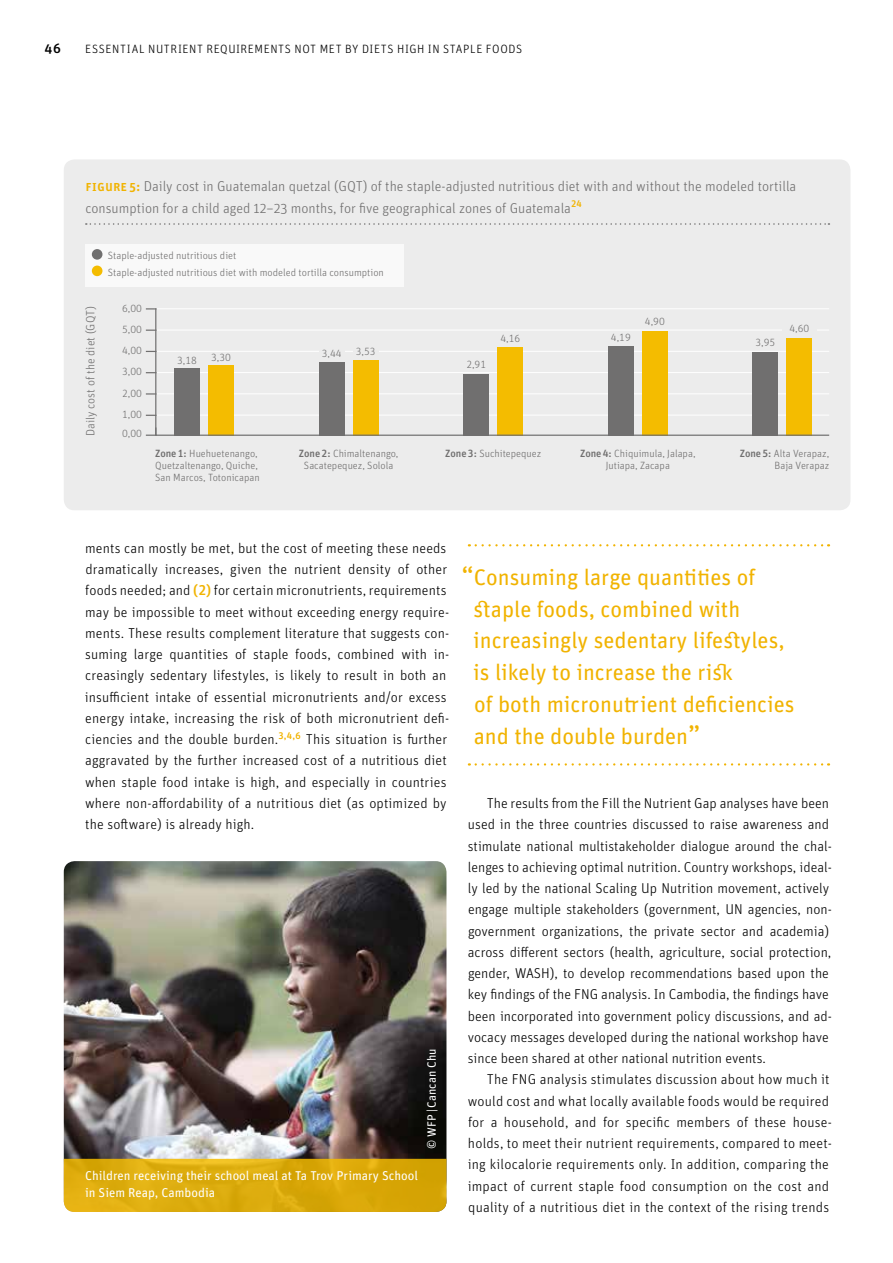
<style>
.page{position:relative;width:893px;height:1263px;background:#fff}
.page>*{position:absolute;margin:0;border:0;box-sizing:border-box;transform-origin:0 0}
.t1{font:22.5px/32px "Unit Pro";color:#f1b300}
.t2{font:300 14.25px/21.3px "Unit Pro";letter-spacing:.01em;color:#000}
.t3{font:300 14.25px/21.3px "Unit Pro";color:#706f6f}
.t4{font:500 13.5px "Unit Pro";color:#000}
.t5{font:12.75px/16.5px "Unit Pro";color:#fff}
.t6{font:300 12px "Unit Pro";letter-spacing:.05em;color:#000}
.t7{font:300 12px "Unit Pro";color:#706f6f}
.t8{font:12px "Unit Pro";letter-spacing:.005em;color:#fff}
.t9{font:300 10.5px/12px "Unit Pro";color:#706f6f}
.s1{font-weight:500;color:#f1b300}
.s2{font-weight:500}
.s3{font-size:27px}
</style>
<div class="page">
<div style="left:64px;top:159px;width:786px;height:351px;background:#ececec;border-radius:11px"></div>
<hr style="left:154px;top:308px;width:675px;height:1px;background:#fff">
<hr style="left:154px;top:351px;width:675px;height:1px;background:#fff">
<hr style="left:154px;top:330px;width:675px;height:1px;background:#fff">
<hr style="left:154px;top:415px;width:675px;height:1px;background:#fff">
<hr style="left:154px;top:393px;width:675px;height:1px;background:#fff">
<hr style="left:154px;top:372px;width:675px;height:1px;background:#fff">
<div style="left:174px;top:368px;width:26px;height:68px;background:#706f6f"></div>
<hr style="left:155px;top:308px;width:1px;height:128px;background:#706f6f">
<svg style="left:146px;top:393px;width:10px;height:2px"></svg>
<svg style="left:146px;top:427px;width:10px;height:9px"></svg>
<div style="left:208px;top:366px;width:26px;height:70px;background:#f4bc00"></div>
<div style="left:353px;top:361px;width:25px;height:75px;background:#f4bc00"></div>
<div style="left:319px;top:363px;width:25px;height:73px;background:#706f6f"></div>
<div style="left:319px;top:347px;width:25px;height:10px;background:#ececec"></div>
<div style="left:353px;top:344px;width:25px;height:11px;background:#ececec"></div>
<div style="left:497px;top:347px;width:26px;height:89px;background:#f4bc00"></div>
<div style="left:463px;top:374px;width:26px;height:62px;background:#706f6f"></div>
<div style="left:642px;top:332px;width:26px;height:104px;background:#f4bc00"></div>
<div style="left:608px;top:347px;width:26px;height:89px;background:#706f6f"></div>
<div style="left:787px;top:338px;width:25px;height:98px;background:#f4bc00"></div>
<div style="left:753px;top:352px;width:25px;height:84px;background:#706f6f"></div>
<div style="left:782px;top:321px;width:34px;height:11px;background:#ececec"></div>
<div style="left:85px;top:244px;width:319px;height:43px;background:#fff"></div>
<div style="left:92px;top:249px;width:10px;height:11px;background:#706f6f;border-radius:50%"></div>
<div style="left:92px;top:266px;width:10px;height:10px;background:#f4bc00;border-radius:50%"></div>
<svg style="left:86px;top:223px;width:743px;height:2px"></svg>
<hr style="left:156px;top:435px;width:673px;height:1px;background:#706f6f">
<svg style="left:476px;top:544px;width:353px;height:2px"></svg>
<svg style="left:476px;top:763px;width:353px;height:2px"></svg>
<img style="left:64px;top:861px;width:382px;height:298px">
<svg style="left:64px;top:1159px;width:382px;height:53px;background:#dbab0c"></svg>
<p class="t4" style="left:45px;top:39px;width:18px">46</p>
<p class="t6" style="left:85px;top:41px;width:439px">ESSENTIAL NUTRIENT REQUIREMENTS NOT MET BY DIETS HIGH IN STAPLE FOODS</p>
<p class="t3" style="left:85px;top:175px;width:712px"><span class="s1">figure 5:</span> Daily cost in Guatemalan quetzal (GQT) of the staple-adjusted nutritious diet with and without the modeled tortilla consumption for a child aged 12–23 months, for five geographical zones of Guatemala<sup>24</sup></p>
<p class="t7" style="left:83px;top:436px;width:131px;rotate:-90deg">Daily cost of the diet (GQT)</p>
<p class="t9" style="left:108px;top:247px;width:278px;line-height:16.5px">Staple-adjusted nutritious diet<br>Staple-adjusted nutritious diet with modeled tortilla consumption</p>
<p class="t9" style="left:122px;top:302px;width:21px">6,00</p>
<p class="t9" style="left:122px;top:323px;width:21px">5,00</p>
<p class="t9" style="left:122px;top:344px;width:21px">4,00</p>
<p class="t9" style="left:122px;top:365px;width:21px">3,00</p>
<p class="t9" style="left:122px;top:387px;width:21px">2,00</p>
<p class="t9" style="left:122px;top:427px;width:21px">0,00</p>
<p class="t9" style="left:122px;top:408px;width:21px">1,00</p>
<p class="t9" style="left:177px;top:354px;width:21px">3,18</p>
<p class="t9" style="left:211px;top:352px;width:21px">3,30</p>
<p class="t9" style="left:322px;top:347px;width:21px">3,44</p>
<p class="t9" style="left:356px;top:345px;width:21px">3,53</p>
<p class="t9" style="left:466px;top:358px;width:21px">2,91</p>
<p class="t9" style="left:500px;top:332px;width:21px">4,16</p>
<p class="t9" style="left:611px;top:331px;width:21px">4,19</p>
<p class="t9" style="left:645px;top:315px;width:21px">4,90</p>
<p class="t9" style="left:755px;top:336px;width:21px">3,95</p>
<p class="t9" style="left:789px;top:322px;width:21px">4,60</p>
<p class="t9" style="left:155px;top:447px;width:106px"><span class="s2">Zone1:</span> Huehuetenango,<br>Quetzaltenango, Quiche,<br>San Marcos, Totonicapan</p>
<p class="t9" style="left:299px;top:447px;width:101px;text-align:center"><span class="s2">Zone2:</span> Chimaltenango,<br>Sacatepequez, Solola</p>
<p class="t9" style="left:445px;top:447px;width:97px"><span class="s2">Zone3:</span> Suchitepequez</p>
<p class="t9" style="left:580px;top:447px;width:117px;text-align:center"><span class="s2">Zone4:</span> Chiquimula, Jalapa,<br>Jutiapa, Zacapa</p>
<p class="t9" style="left:740px;top:447px;width:91px;text-align:right"><span class="s2">Zone5:</span> Alta Verapaz,<br>Baja Verapaz</p>
<p class="t2" style="left:85px;top:537px;width:366px">ments can mostly be met, but the cost of meeting these needs dramatically increases, given the nutrient density of other foods needed; and <span class="s1">(2)</span> for certain micronutrients, requirements may be impossible to meet without exceeding energy require&shy;ments. These results complement literature that suggests con&shy;suming large quantities of staple foods, combined with in&shy;creasingly sedentary lifestyles, is likely to result in both an insufficient intake of essential micronutrients and/or excess energy intake, increasing the risk of both micronutrient defi&shy;ciencies and the double burden.<sup>3,4,6</sup> This situation is further aggravated by the further increased cost of a nutritious diet when staple food intake is high, and especially in countries where non-affordability of a nutritious diet (as optimized by the software) is already high.</p>
<p class="t5" style="left:85px;top:1167px;width:334px">Children receiving their school meal at Ta Trov Primary School in Siem Reap, Cambodia</p>
<p class="t8" style="left:423px;top:1149px;width:102px;rotate:-90deg">© WFP|Cancan Chu</p>
<h1 class="t1" style="left:473px;top:560px;width:323px;text-indent:-12px"><span class="s3">“</span>Consuming large quantities of staple foods, combined with increasingly sedentary lifestyles, is likely to increase the risk<br>of both micronutrient deficiencies and the double burden<span class="s3">”</span></h1>
<p class="t2" style="left:468px;top:792px;width:366px;text-indent:19px">The results from the Fill the Nutrient Gap analyses have been used in the three countries discussed to raise awareness and stimulate national multistakeholder dialogue around the chal&shy;lenges to achieving optimal nutrition. Country workshops, ideal&shy;ly led by the national Scaling Up Nutrition movement, actively engage multiple stakeholders (government, UN agencies, non&shy;government organizations, the private sector and academia) across different sectors (health, agriculture, social protection, gender, WASH), to develop recommendations based upon the key findings of the FNG analysis. In Cambodia, the findings have been incorporated into government policy discussions, and ad&shy;vocacy messages developed during the national workshop have since been shared at other national nutrition events.</p>
<p class="t2" style="left:468px;top:1068px;width:366px;text-indent:19px">The FNG analysis stimulates discussion about how much it would cost and what locally available foods would be required for a household, and for specific members of these house&shy;holds, to meet their nutrient requirements, compared to meet&shy;ing kilocalorie requirements only. In addition, comparing the impact of current staple food consumption on the cost and quality of a nutritious diet in the context of the rising trends</p>
</div>
